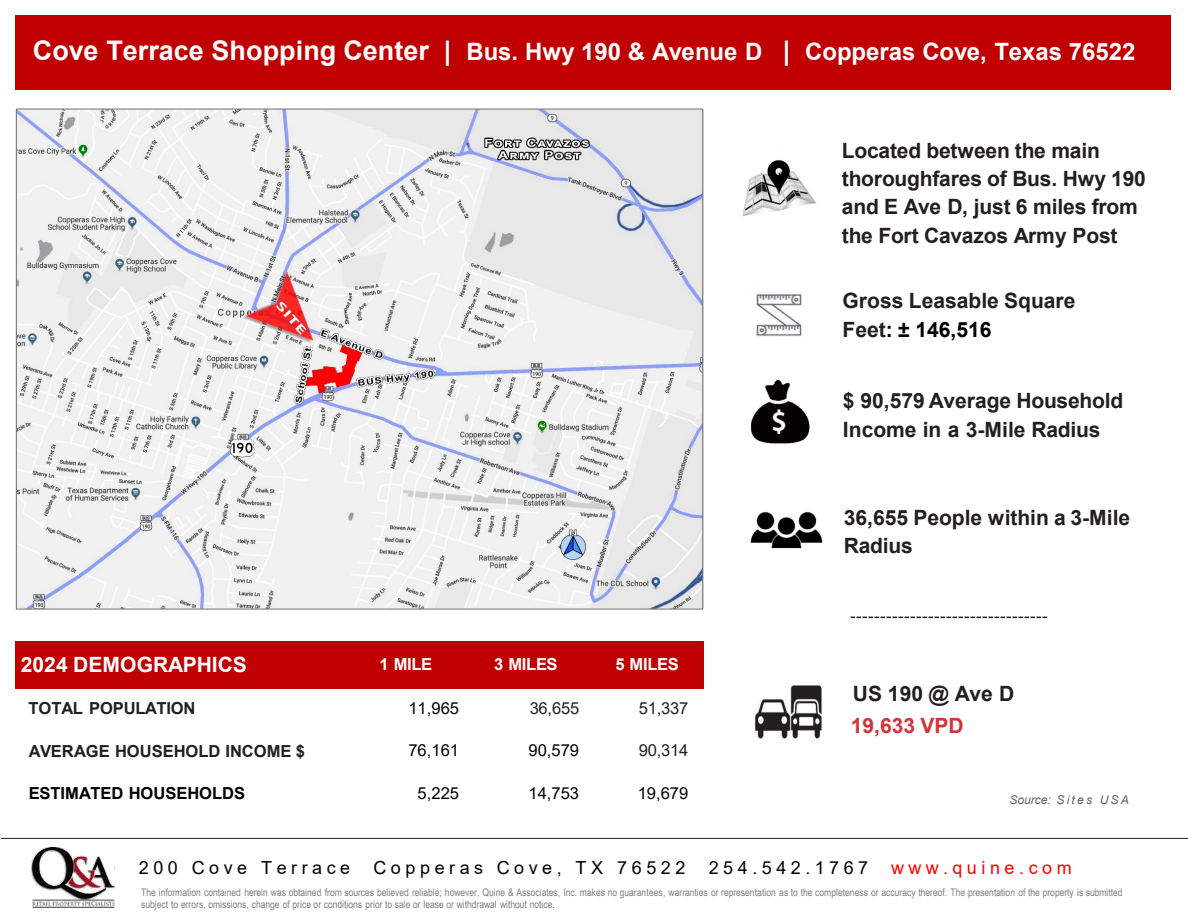
<style>
.page{position:relative;width:1188px;height:918px;background:#fff}
.page>*{position:absolute;margin:0;border:0;box-sizing:border-box;transform-origin:0 0}
.t1{font:700 24px "Arial";color:#fff}
.t2{font:700 21px/28.5px "Arial";letter-spacing:-.01em;color:#231f20}
.t3{font:700 21px "Arial";color:#fff}
.t4{font:700 21px "Arial";color:#d13439}
.t5{font:18px "Arial";letter-spacing:.255em;color:#000}
.t6{font:18px "Arial";letter-spacing:.25em;color:#f00}
.t7{font:700 16.5px "Arial";letter-spacing:-.005em;color:#231f20}
.t8{font:16.5px "Arial";color:#000}
.t9{font:700 16.5px "Arial";letter-spacing:-.005em;color:#000}
.t10{font:16.5px "Arial";letter-spacing:-.015em;color:#231f20}
.t11{font:700 16.5px "Arial";letter-spacing:-.02em;color:#fff}
.t12{font:italic 12px "Arial";letter-spacing:.175em;color:#606469}
.t13{font:10.5px/12.6px "Arial Narrow";letter-spacing:-.005em;color:#7f7f7f}
.s1{font-size:27px}
.s2{color:#000}
.s3{color:#404040}
</style>
<div class="page">
<hr style="left:1px;top:838px;width:1187px;height:1px;background:#231f20">
<svg style="left:851px;top:617px;width:196px;height:1px"></svg>
<img style="left:756px;top:294px;width:46px;height:42px">
<div style="left:15px;top:641px;width:319px;height:47px;background:#c00000"></div>
<div style="left:334px;top:641px;width:125px;height:47px;background:#c00000"></div>
<div style="left:459px;top:641px;width:120px;height:47px;background:#c00000"></div>
<div style="left:579px;top:641px;width:125px;height:47px;background:#c00000"></div>
<div style="left:15px;top:16px;width:1156px;height:74px;background:#c00000"></div>
<img style="left:32px;top:848px;width:83px;height:59px">
<img style="left:742px;top:160px;width:74px;height:57px">
<img style="left:750px;top:511px;width:73px;height:38px">
<img style="left:750px;top:381px;width:60px;height:63px">
<img style="left:754px;top:685px;width:68px;height:54px">
<img style="left:18px;top:110px;width:683px;height:498px">
<p class="t1" style="left:33px;top:35px;width:1104px"><span class="s1">Cove Terrace Shopping Center |</span> Bus. Hwy 190 &amp; Avenue D <span class="s1">|</span> Copperas Cove, Texas 76522</p>
<p class="t2" style="left:842px;top:136px;width:306px">Located between the main thoroughfares of Bus. Hwy 190 and E Ave D, just 6 miles from the Fort Cavazos Army Post</p>
<p class="t2" style="left:843px;top:287px;width:234px">Gross Leasable Square<br>Feet<span class="s2">: ± 146,516</span></p>
<p class="t2" style="left:843px;top:387px;width:282px">$ 90,579 Average Household<br>Income in a 3-Mile Radius</p>
<p class="t2" style="left:844px;top:504px;width:288px">36,655 People within a 3-Mile<br>Radius</p>
<p class="t3" style="left:21px;top:650px;width:228px">2024 DEMOGRAPHICS</p>
<p class="t11" style="left:380px;top:653px;width:54px">1 MILE</p>
<p class="t11" style="left:494px;top:653px;width:65px">3 MILES</p>
<p class="t11" style="left:615px;top:653px;width:65px">5 MILES</p>
<p class="t7" style="left:29px;top:697px;width:168px">TOTAL POPULATION</p>
<p class="t8" style="left:408px;top:697px;width:52px">11,965</p>
<p class="t10" style="left:530px;top:697px;width:51px">36,655</p>
<p class="t10" style="left:639px;top:697px;width:51px">51,337</p>
<p class="t7" style="left:29px;top:739px;width:278px">AVERAGE HOUSEHOLD INCOME $</p>
<p class="t8" style="left:408px;top:739px;width:52px">76,161</p>
<p class="t8" style="left:529px;top:739px;width:52px">90,579</p>
<p class="t10" style="left:639px;top:739px;width:51px">90,314</p>
<p class="t9" style="left:29px;top:782px;width:218px">ESTIMATED HOUSEHOLDS</p>
<p class="t8" style="left:418px;top:782px;width:43px">5,225</p>
<p class="t8" style="left:529px;top:782px;width:52px">14,753</p>
<p class="t8" style="left:638px;top:782px;width:52px">19,679</p>
<p class="t12" style="left:1009px;top:792px;width:121px">Source: Sites USA</p>
<p class="t2" style="left:853px;top:680px;width:163px">US 190 @ Ave D</p>
<p class="t4" style="left:851px;top:711px;width:114px">19,633 VPD</p>
<p class="t5" style="left:139px;top:855px;width:213px">200 Cove Terrace</p>
<p class="t5" style="left:374px;top:855px;width:314px">Copperas Cove, TX 76522</p>
<p class="t5" style="left:709px;top:855px;width:161px">254.542.1767</p>
<p class="t6" style="left:891px;top:855px;width:182px">www.quine.com</p>
<p class="t13" style="left:141px;top:885px;width:983px">The information contained herein was obtained from sources believed reliable; however, Quine &amp; Associates, Inc. makes no guarantees, warranties or representation as to the completeness or accuracy thereof. The presentation of the property is submitted subject to errors, omissions, change of price or conditions prior to sale or lease or withdrawal without notice<span class="s3">.</span></p>
</div>
